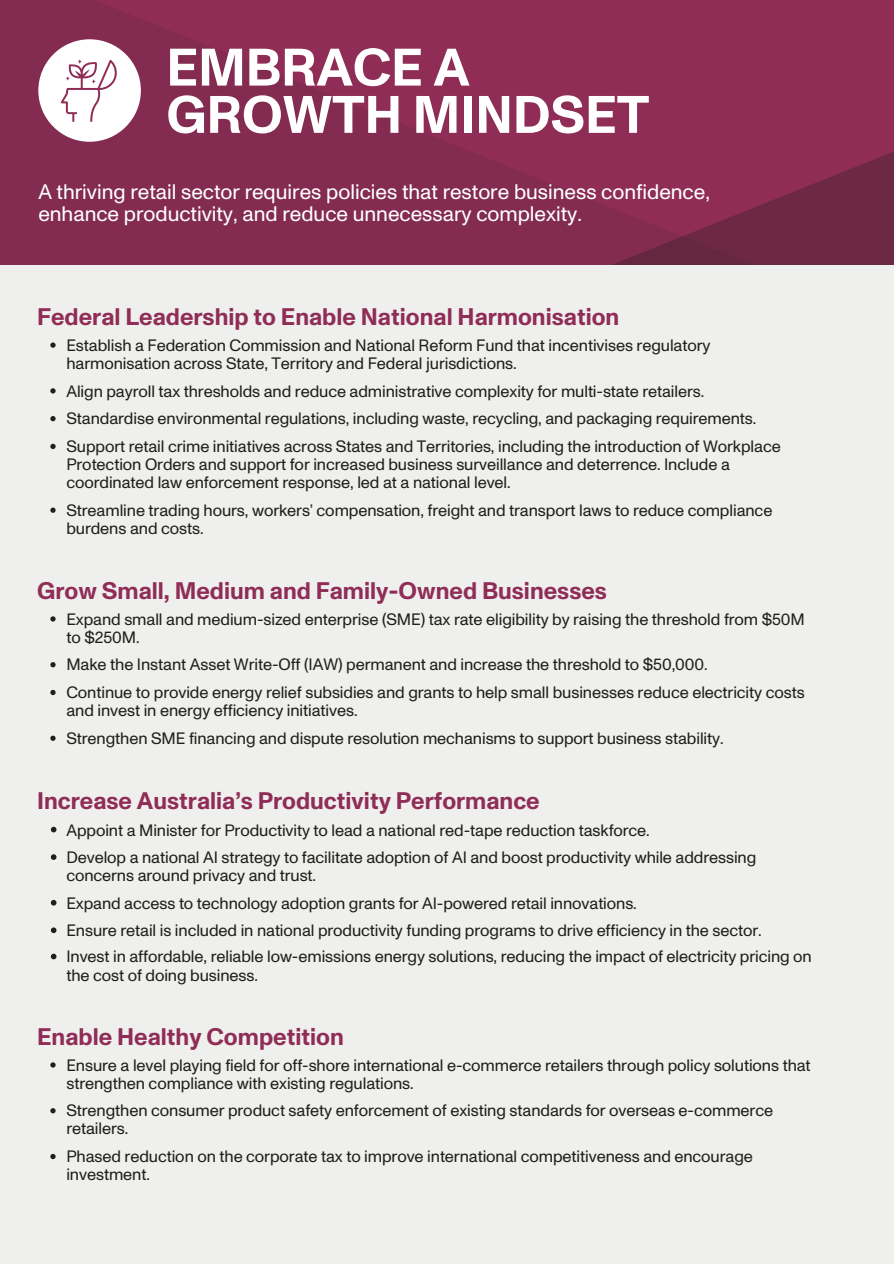
<style>
.page{position:relative;width:894px;height:1264px;background:#fff}
.page>*{position:absolute;margin:0;border:0;box-sizing:border-box;transform-origin:0 0}
.t1{font:700 52.65px/47.2px "ABC Monument Grotesk";color:#fff}
.t2{font:700 24px "ABC Monument Grotesk";color:#8f2d56}
.t3{font:21px/22.5px "ABC Monument Grotesk";color:#fff}
.t4{font:16.5px/18px "ABC Monument Grotesk";letter-spacing:-.005em;color:#1e2019}
</style>
<div class="page">
<svg style="left:0;top:0;width:893px;height:265px;background:#8b2c54"></svg>
<svg style="left:49px;top:106px;width:844px;height:159px;background:#832b50"></svg>
<div style="left:0;top:265px;width:893px;height:998px;background:#efefed"></div>
<div style="left:38px;top:39px;width:103px;height:103px;background:#fff;border-radius:50%"></div>
<svg style="left:61px;top:59px;width:56px;height:63px"></svg>
<svg style="left:50px;top:342px;width:6px;height:6px"></svg>
<svg style="left:50px;top:388px;width:6px;height:5px"></svg>
<svg style="left:50px;top:416px;width:6px;height:5px"></svg>
<svg style="left:50px;top:444px;width:6px;height:5px"></svg>
<svg style="left:50px;top:507px;width:6px;height:6px"></svg>
<svg style="left:50px;top:616px;width:6px;height:5px"></svg>
<svg style="left:50px;top:662px;width:6px;height:5px"></svg>
<svg style="left:50px;top:690px;width:6px;height:5px"></svg>
<svg style="left:50px;top:735px;width:6px;height:6px"></svg>
<svg style="left:50px;top:1062px;width:6px;height:5px"></svg>
<svg style="left:50px;top:1108px;width:6px;height:5px"></svg>
<svg style="left:50px;top:1154px;width:6px;height:5px"></svg>
<svg style="left:51px;top:826px;width:5px;height:6px"></svg>
<svg style="left:51px;top:854px;width:5px;height:6px"></svg>
<svg style="left:51px;top:900px;width:5px;height:5px"></svg>
<svg style="left:51px;top:927px;width:5px;height:6px"></svg>
<svg style="left:51px;top:953px;width:5px;height:6px"></svg>
<h1 class="t1" style="left:166px;top:45px;width:484px">EMBRACE A<br>GROWTH MINDSET</h1>
<p class="t3" style="left:38px;top:180px;width:673px">A thriving retail sector requires policies that restore business confidence, enhance productivity, and reduce unnecessary complexity.</p>
<h2 class="t2" style="left:37px;top:302px;width:583px">Federal Leadership to Enable National Harmonisation</h2>
<p class="t4" style="left:66px;top:336px;width:645px">Establish a Federation Commission and National Reform Fund that incentivises regulatory harmonisation across State, Territory and Federal jurisdictions.</p>
<p class="t4" style="left:66px;top:377px;width:715px;line-height:27.8px">Align payroll tax thresholds and reduce administrative complexity for multi-state retailers.<br>Standardise environmental regulations, including waste, recycling, and packaging requirements.<br>Support retail crime initiatives across States and Territories, including the introduction of Workplace</p>
<p class="t4" style="left:66px;top:455px;width:664px">Protection Orders and support for increased business surveillance and deterrence. Include a coordinated law enforcement response, led at a national level.</p>
<p class="t4" style="left:66px;top:501px;width:707px">Streamline trading hours, workers’ compensation, freight and transport laws to reduce compliance burdens and costs.</p>
<h2 class="t2" style="left:37px;top:576px;width:571px">Grow Small, Medium and Family-Owned Businesses</h2>
<p class="t4" style="left:66px;top:610px;width:739px">Expand small and medium-sized enterprise (SME) tax rate eligibility by raising the threshold from $50M to $250M.</p>
<p class="t4" style="left:66px;top:651px;width:739px;line-height:27.8px">Make the Instant Asset Write-Off (IAW) permanent and increase the threshold to $50,000.<br>Continue to provide energy relief subsidies and grants to help small businesses reduce electricity costs</p>
<p class="t4" style="left:66px;top:696px;width:658px;line-height:27.8px">and invest in energy efficiency initiatives.<br>Strengthen SME financing and dispute resolution mechanisms to support business stability.</p>
<h2 class="t2" style="left:37px;top:786px;width:504px">Increase Australia’s Productivity Performance</h2>
<p class="t4" style="left:66px;top:816px;width:691px;line-height:27.5px">Appoint a Minister for Productivity to lead a national red-tape reduction taskforce.<br>Develop a national AI strategy to facilitate adoption of AI and boost productivity while addressing</p>
<p class="t4" style="left:66px;top:862px;width:746px;line-height:27.2px">concerns around privacy and trust.<br>Expand access to technology adoption grants for AI-powered retail innovations.<br>Ensure retail is included in national productivity funding programs to drive efficiency in the sector.<br>Invest in affordable, reliable low-emissions energy solutions, reducing the impact of electricity pricing on</p>
<p class="t4" style="left:66px;top:965px;width:193px">the cost of doing business.</p>
<h2 class="t2" style="left:37px;top:1022px;width:308px">Enable Healthy Competition</h2>
<p class="t4" style="left:66px;top:1055px;width:745px">Ensure a level playing field for off-shore international e-commerce retailers through policy solutions that strengthen compliance with existing regulations.</p>
<p class="t4" style="left:66px;top:1101px;width:708px">Strengthen consumer product safety enforcement of existing standards for overseas e-commerce retailers.</p>
<p class="t4" style="left:66px;top:1147px;width:687px">Phased reduction on the corporate tax to improve international competitiveness and encourage investment.</p>
</div>
